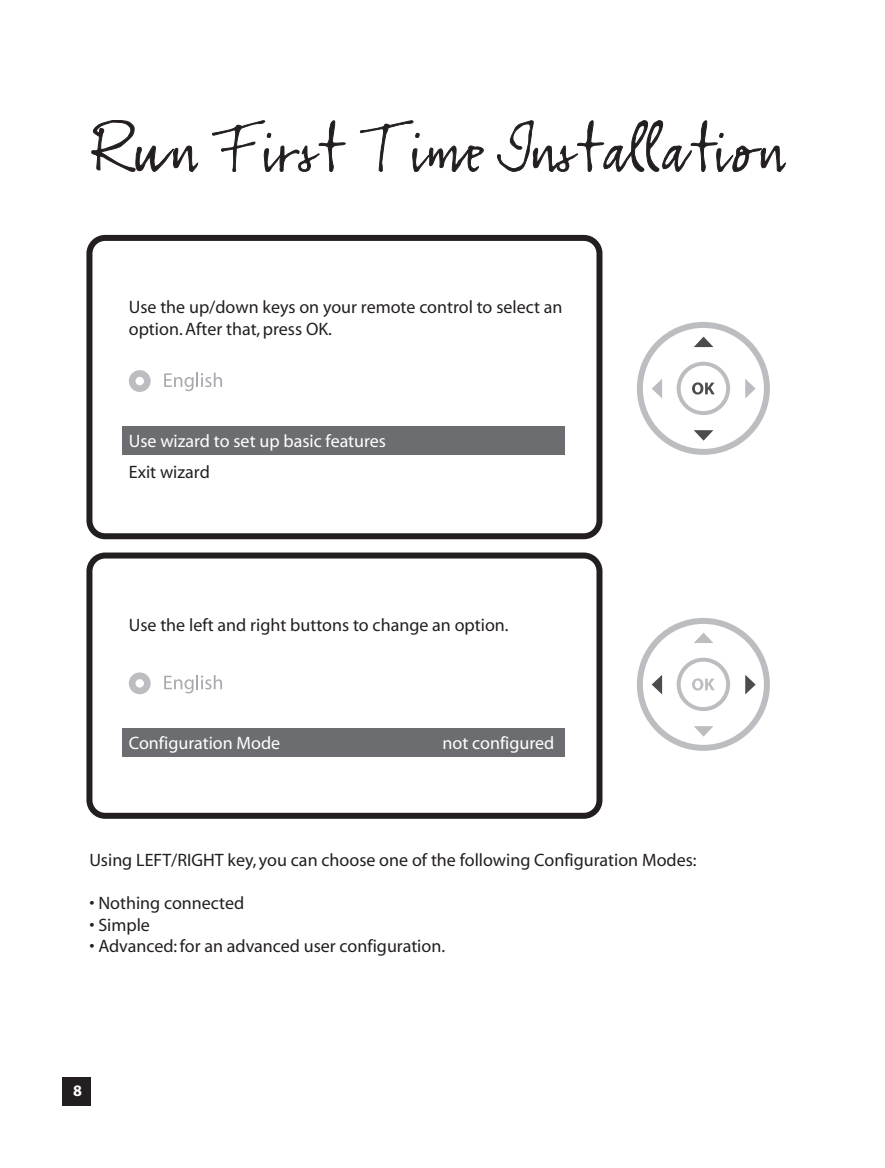
<style>
.page{position:relative;width:885px;height:1168px;background:#fff}
.page>*{position:absolute;margin:0;border:0;box-sizing:border-box;transform-origin:0 0}
.t1{font:80px "Kidnapper";letter-spacing:-.02em;color:#231f20}
.t2{font:18px/21.6px "Myriad";color:#231f20}
.t3{font:18px "Myriad";color:#fff}
.t4{font:700 16px "Myriad Pro";color:#fff}
</style>
<div class="page">
<svg style="left:91px;top:120px;width:107px;height:52px"></svg>
<svg style="left:212px;top:120px;width:133px;height:52px"></svg>
<svg style="left:360px;top:120px;width:123px;height:52px"></svg>
<svg style="left:497px;top:120px;width:288px;height:52px"></svg>
<div style="left:86px;top:235px;width:516px;height:304px;border:6px solid #231f20;border-radius:16px"></div>
<div style="left:122px;top:426px;width:442px;height:29px;background:#6c6d70"></div>
<svg style="left:164px;top:373px;width:58px;height:18px"></svg>
<svg style="left:129px;top:370px;width:22px;height:22px"></svg>
<div style="left:86px;top:552px;width:516px;height:267px;border:6px solid #231f20;border-radius:16px"></div>
<div style="left:122px;top:728px;width:442px;height:29px;background:#6c6d70"></div>
<svg style="left:164px;top:675px;width:58px;height:18px"></svg>
<svg style="left:129px;top:672px;width:22px;height:22px"></svg>
<svg style="left:745px;top:379px;width:10px;height:19px"></svg>
<svg style="left:694px;top:337px;width:19px;height:10px"></svg>
<svg style="left:652px;top:379px;width:10px;height:19px"></svg>
<svg style="left:694px;top:430px;width:19px;height:11px"></svg>
<svg style="left:692px;top:382px;width:22px;height:13px"></svg>
<div style="left:676px;top:362px;width:54px;height:53px;border:4px solid #bcbdc0;border-radius:50%"></div>
<div style="left:636px;top:322px;width:133px;height:133px;border:6px solid #bcbdc0;border-radius:50%"></div>
<svg style="left:745px;top:675px;width:10px;height:19px"></svg>
<svg style="left:694px;top:633px;width:19px;height:10px"></svg>
<svg style="left:651px;top:675px;width:11px;height:19px"></svg>
<svg style="left:694px;top:726px;width:19px;height:11px"></svg>
<svg style="left:692px;top:678px;width:22px;height:12px"></svg>
<div style="left:676px;top:658px;width:54px;height:53px;border:4px solid #bcbdc0;border-radius:50%"></div>
<div style="left:636px;top:618px;width:133px;height:133px;border:6px solid #bcbdc0;border-radius:50%"></div>
<div style="left:62px;top:1077px;width:29px;height:29px;background:#231f20"></div>
<h1 class="t1" style="left:89px;top:107px;width:697px">Run First Time Installation</h1>
<p class="t2" style="left:129px;top:297px;width:435px">Use the up/down keys on your remote control to select an option. After that, press OK.</p>
<p class="t3" style="left:129px;top:432px;width:259px">Use wizard to set up basic features</p>
<p class="t2" style="left:129px;top:462px;width:82px">Exit wizard</p>
<p class="t2" style="left:129px;top:615px;width:381px">Use the left and right buttons to change an option.</p>
<p class="t3" style="left:129px;top:734px;width:153px">Configuration Mode</p>
<p class="t3" style="left:442px;top:734px;width:113px">not configured</p>
<p class="t2" style="left:89px;top:850px;width:608px">Using LEFT/RIGHT key, you can choose one of the following Configuration Modes:</p>
<p class="t2" style="left:89px;top:893px;width:156px">• Nothing connected</p>
<p class="t2" style="left:89px;top:914px;width:62px">• Simple</p>
<p class="t2" style="left:89px;top:936px;width:357px">• Advanced: for an advanced user configuration.</p>
<p class="t4" style="left:73px;top:1080px;width:10px">8</p>
</div>
